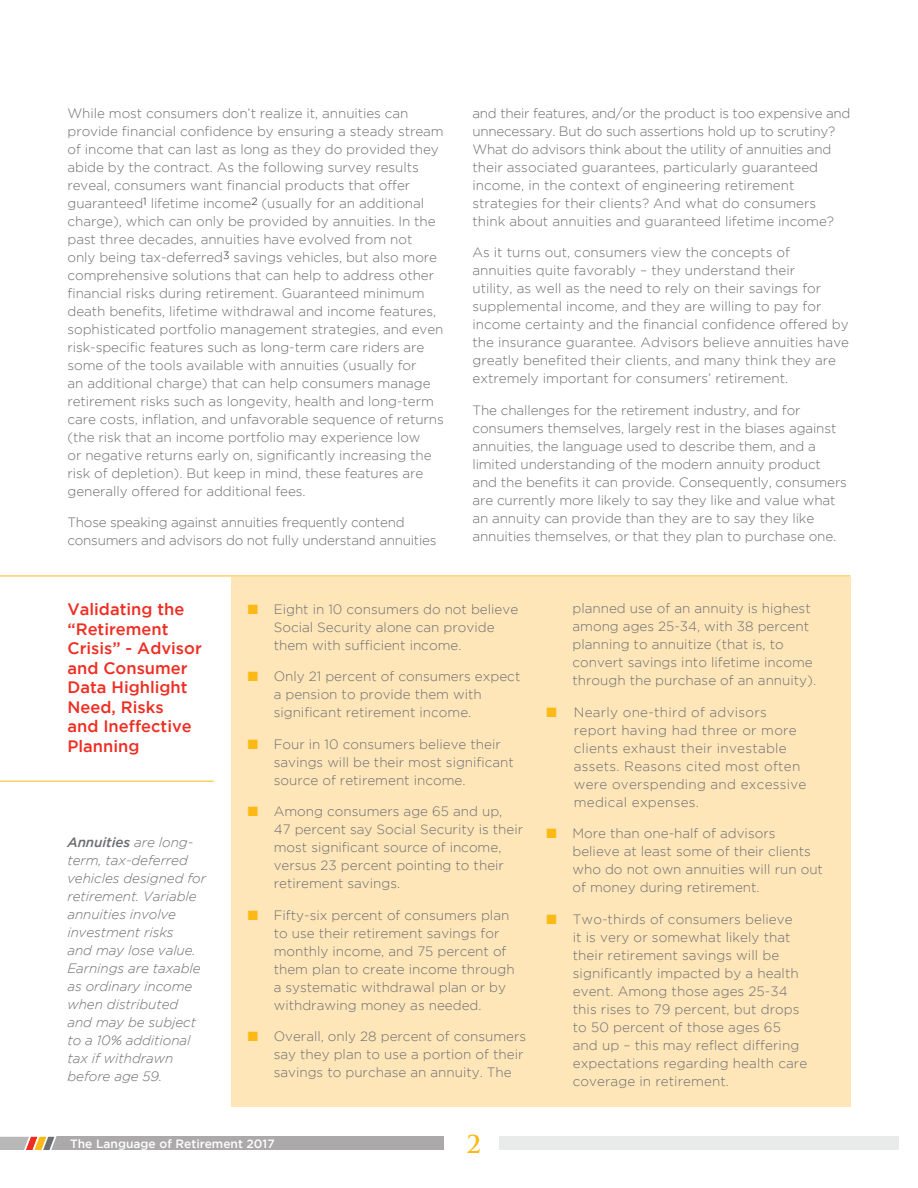
<style>
.page{position:relative;width:918px;height:1188px;background:#fff}
.page>*{position:absolute;margin:0;border:0;box-sizing:border-box;transform-origin:0 0}
.table_of_contents{font:700 24px "Trajan Pro";color:#fcb814}
.SUBHEADS_BLUE{font:500 16.5px/19.5px "Gotham";color:#ee2e22}
.body{font:300 13.5px/18px "Gotham";color:#6d6e71}
.body-2{font:italic 300 13.5px/18px "Gotham";letter-spacing:-.005em;color:#6d6e71}
.body-3{font:300 13.5px/18px "Gotham";letter-spacing:.02em;color:#6d6e71}
.body-4{font:300 13.5px/18px "Gotham";letter-spacing:-.02em;color:#6d6e71}
.t1{font:500 12px "Gotham";color:#fff}
.s1{font-weight:500}
.s2{color:#fcb814}
</style>
<div class="page">
<div style="left:0;top:1137px;width:444px;height:13px;background:#aba9aa"></div>
<div style="left:500px;top:1137px;width:399px;height:13px;background:#e9eaea"></div>
<svg style="left:0;top:1136px;width:58px;height:14px"></svg>
<div style="left:231px;top:577px;width:619px;height:530px;background:#fee6b9"></div>
<hr style="left:0;top:576px;width:851px;height:1px;background:#fcb814">
<hr style="left:0;top:781px;width:214px;height:1px;background:#fcb814">
<p class="body" style="left:68px;top:104px;width:378px">While most consumers don’t realize it, annuities can provide financial confidence by ensuring a steady stream of income that can last as long as they do provided they abide by the contract. As the following survey results reveal, consumers want financial products that offer guaranteed<sup>1</sup> lifetime income<sup>2</sup> (usually for an additional charge), which can only be provided by annuities. In the past three decades, annuities have evolved from not only being tax-deferred<sup>3</sup> savings vehicles, but also more comprehensive solutions that can help to address other financial risks during retirement. Guaranteed minimum death benefits, lifetime withdrawal and income features, sophisticated portfolio management strategies, and even risk-specific features such as long-term care riders are some of the tools available with annuities (usually for<br>an additional charge) that can help consumers manage retirement risks such as longevity, health and long-term care costs, inflation, and unfavorable sequence of returns (the risk that an income portfolio may experience low<br>or negative returns early on, significantly increasing the risk of depletion). But keep in mind, these features are generally offered for additional fees.</p>
<p class="body-4" style="left:68px;top:513px;width:370px">Those speaking against annuities frequently contend consumers and advisors do not fully understand annuities</p>
<p class="body" style="left:472px;top:104px;width:380px">and their features, and/or the product is too expensive and unnecessary. But do such assertions hold up to scrutiny?<br>What do advisors think about the utility of annuities and their associated guarantees, particularly guaranteed income, in the context of engineering retirement strategies for their clients? And what do consumers think about annuities and guaranteed lifetime income?</p>
<p class="body" style="left:472px;top:243px;width:378px">As it turns out, consumers view the concepts of annuities quite favorably – they understand their<br>utility, as well as the need to rely on their savings for supplemental income, and they are willing to pay for income certainty and the financial confidence offered by the insurance guarantee. Advisors believe annuities have greatly benefited their clients, and many think they are extremely important for consumers’ retirement.</p>
<p class="body" style="left:472px;top:401px;width:376px">The challenges for the retirement industry, and for consumers themselves, largely rest in the biases against annuities, the language used to describe them, and a limited understanding of the modern annuity product and the benefits it can provide. Consequently, consumers are currently more likely to say they like and value what an annuity can provide than they are to say they like annuities themselves, or that they plan to purchase one.</p>
<p class="SUBHEADS_BLUE" style="left:68px;top:599px;width:136px">Validating the “Retirement<br>Crisis” - Advisor and Consumer<br>Data Highlight<br>Need, Risks<br>and Ineffective<br>Planning</p>
<p class="body-2" style="left:68px;top:833px;width:140px"><span class="s1">Annuities</span> are long&shy;term, tax-deferred vehicles designed for retirement. Variable annuities involve investment risks<br>and may lose value.<br>Earnings are taxable as ordinary income when distributed and may be subject to a 10% additional tax if withdrawn before age 59.</p>
<p class="body" style="left:274px;top:600px;width:246px;text-indent:-26px"><span class="s2">■</span> Eight in 10 consumers do not believe<br>Social Security alone can provide them with sufficient income.</p>
<p class="body" style="left:274px;top:667px;width:248px;text-indent:-26px"><span class="s2">■</span> Only 21 percent of consumers expect a pension to provide them with significant retirement income.</p>
<p class="body" style="left:274px;top:735px;width:242px;text-indent:-26px"><span class="s2">■</span> Four in 10 consumers believe their savings will be their most significant source of retirement income.</p>
<p class="body" style="left:274px;top:802px;width:251px;text-indent:-26px"><span class="s2">■</span> Among consumers age 65 and up,<br>47 percent say Social Security is their most significant source of income, versus 23 percent pointing to their retirement savings.</p>
<p class="body" style="left:274px;top:906px;width:242px;text-indent:-26px"><span class="s2">■</span> Fifty-six percent of consumers plan to use their retirement savings for monthly income, and 75 percent of them plan to create income through a systematic withdrawal plan or by withdrawing money as needed.</p>
<p class="body" style="left:274px;top:1027px;width:254px;text-indent:-26px"><span class="s2">■</span> Overall, only 28 percent of consumers say they plan to use a portion of their savings to purchase an annuity. The</p>
<p class="t1" style="left:70px;top:1137px;width:206px">The Language of Retirement 2017</p>
<p class="table_of_contents" style="left:467px;top:1129px;width:16px">2</p>
<p class="body" style="left:572px;top:599px;width:245px">planned use of an annuity is highest among ages 25-34, with 38 percent planning to annuitize (that is, to convert savings into lifetime income through the purchase of an annuity).</p>
<p class="body-3" style="left:574px;top:703px;width:234px;text-indent:-27px"><span class="s2">■</span> Nearly one-third of advisors report having had three or more clients exhaust their investable assets. Reasons cited most often were overspending and excessive medical expenses.</p>
<p class="body" style="left:572px;top:824px;width:252px;text-indent:-26px"><span class="s2">■</span> More than one-half of advisors believe at least some of their clients who do not own annuities will run out of money during retirement.</p>
<p class="body" style="left:573px;top:910px;width:236px;text-indent:-26px"><span class="s2">■</span> Two-thirds of consumers believe<br>it is very or somewhat likely that their retirement savings will be significantly impacted by a health event. Among those ages 25-34 this rises to 79 percent, but drops to 50 percent of those ages 65 and up – this may reflect differing expectations regarding health care coverage in retirement.</p>
</div>
